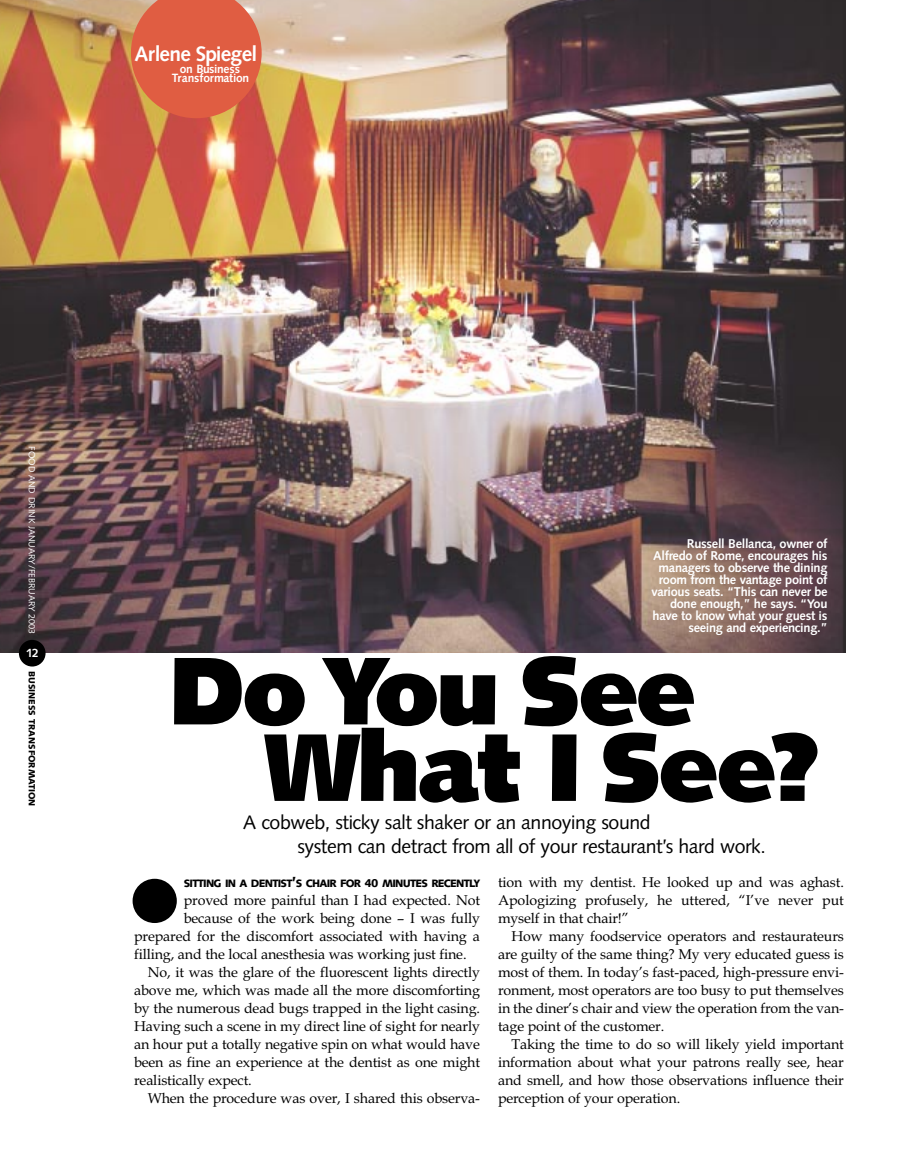
<style>
.page{position:relative;width:905px;height:1161px;background:#fff}
.page>*{position:absolute;margin:0;border:0;box-sizing:border-box;transform-origin:0 0}
.t1{font:900 96px/76.5px "Syntax";letter-spacing:-.015em;color:#000}
.t2{font:700 21px "Syntax";letter-spacing:-.04em;color:#fff}
.t3{font:19.5px/24px "Syntax";letter-spacing:-.02em;color:#000}
.t4{font:14.25px/18px "Book Antiqua";letter-spacing:-.01em;color:#000;text-align:justify}
.t5{font:700 12.75px/12px "Syntax";letter-spacing:-.02em;color:#fff;text-align:right}
.t6{font:700 12px/9px "Syntax";letter-spacing:-.03em;color:#fff;text-align:center}
.t7{font:900 10.65px "Syntax";letter-spacing:-.07em;color:#000}
.t8{font:9px "Syntax";color:#fff}
.t9{font:900 9px "Syntax";color:#000}
.s1{font-size:14.25px}
.s2{font-size:11.25px}
</style>
<div class="page">
<img style="left:0;top:0;width:846px;height:923px">
<h2 class="t2" style="left:134px;top:45px;width:124px">Arlene Spiegel</h2>
<p class="t6" style="left:172px;top:66px;width:79px">on Business<br>Transformation</p>
<p class="t8" style="left:35px;top:446px;width:190px;rotate:90deg">FOOD AND DRINK JANUARY/FEBRUARY 2003</p>
<p class="t9" style="left:35px;top:671px;width:137px;rotate:90deg">BUSINESS TRANSFORMATION</p>
<p class="t6" style="left:26px;top:650px;width:14px">12</p>
<p class="t5" style="left:651px;top:539px;width:178px">Russell Bellanca, owner of<br>Alfredo of Rome, encourages his managers to observe the dining room from the vantage point of various seats. “This can never be done enough,” he says. “You have to know what your guest is seeing and experiencing.”</p>
<h1 class="t1" style="left:264px;top:662px;width:557px;text-indent:-94px">Do You See<br>What I See?</h1>
<h3 class="t3" style="left:297px;top:812px;width:470px;text-indent:-54px">A cobweb, sticky salt shaker or an annoying sound<br>system can detract from all of your restaurant’s hard work.</h3>
<p class="t7" style="left:184px;top:879px;width:298px">SITTING IN A DENTIST<span class="s1">’</span>S CHAIR FOR <span class="s2">40</span> MINUTES RECENTLY</p>
<p class="t4" style="left:184px;top:892px;width:298px">proved more painful than I had expected. Not</p>
<p class="t4" style="left:184px;top:910px;width:298px">because of the work being done – I was fully</p>
<p class="t4" style="left:134px;top:928px;width:347px">prepared for the discomfort associated with having a</p>
<p class="t4" style="left:134px;top:946px;width:334px">filling, and the local anesthesia was working just fine.</p>
<p class="t4" style="left:148px;top:964px;width:334px">No, it was the glare of the fluorescent lights directly</p>
<p class="t4" style="left:134px;top:982px;width:347px">above me, which was made all the more discomforting</p>
<p class="t4" style="left:134px;top:1000px;width:347px">by the numerous dead bugs trapped in the light casing.</p>
<p class="t4" style="left:134px;top:1018px;width:347px">Having such a scene in my direct line of sight for nearly</p>
<p class="t4" style="left:134px;top:1036px;width:347px">an hour put a totally negative spin on what would have</p>
<p class="t4" style="left:134px;top:1054px;width:347px">been as fine an experience at the dentist as one might</p>
<p class="t4" style="left:134px;top:1072px;width:119px">realistically expect.</p>
<p class="t4" style="left:148px;top:1090px;width:334px">When the procedure was over, I shared this observa-</p>
<p class="t4" style="left:498px;top:874px;width:347px">tion with my dentist. He looked up and was aghast.<br>Apologizing profusely, he uttered, “I’ve never put myself in that chair!”</p>
<p class="t4" style="left:498px;top:928px;width:347px;text-indent:14px">How many foodservice operators and restaurateurs are guilty of the same thing? My very educated guess is most of them. In today’s fast-paced, high-pressure envi&shy;ronment, most operators are too busy to put themselves in the diner’s chair and view the operation from the van&shy;tage point of the customer.</p>
<p class="t4" style="left:498px;top:1036px;width:347px;text-indent:14px">Taking the time to do so will likely yield important information about what your patrons really see, hear and smell, and how those observations influence their perception of your operation.</p>
</div>
